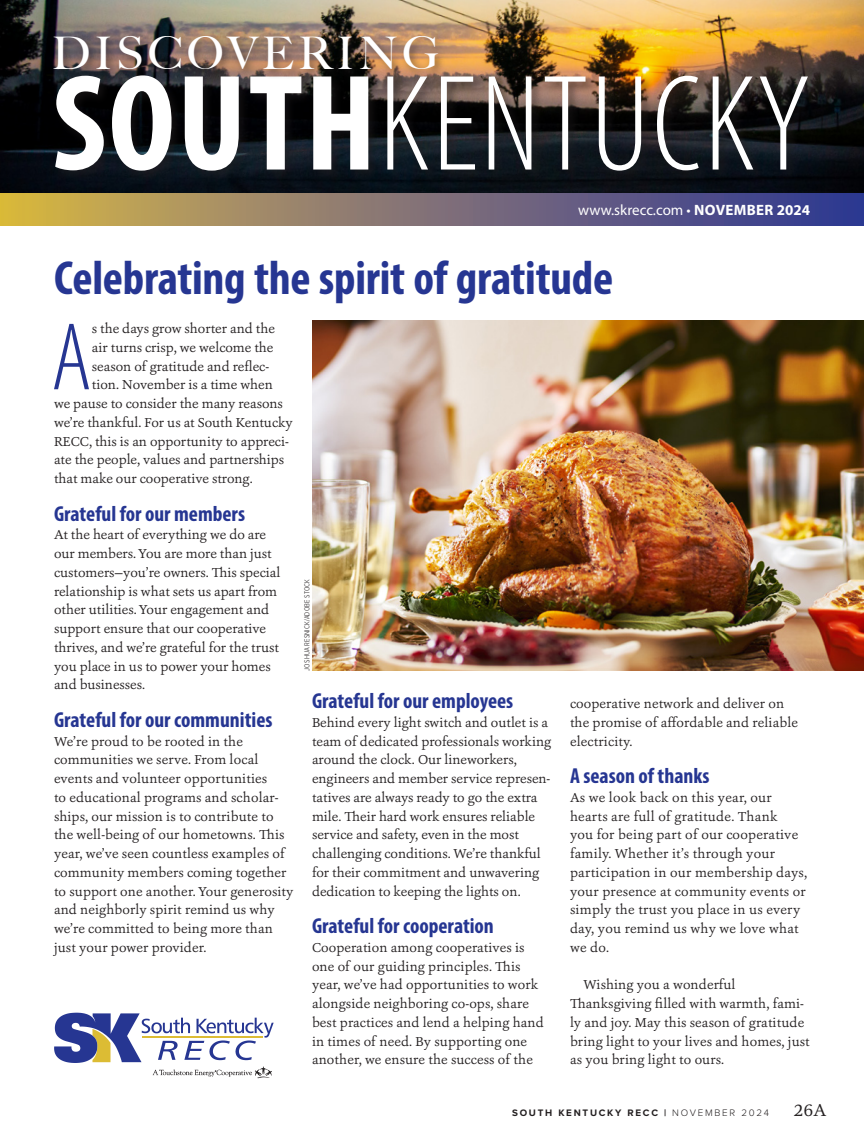
<style>
.page{position:relative;width:864px;height:1134px;background:#fff}
.page>*{position:absolute;margin:0;border:0;box-sizing:border-box;transform-origin:0 0}
.SOUTH_KY_Headline{font:300 condensed 138px "Myriad Pro";letter-spacing:.015em;color:#fff}
.SOUTH_KY_Body_drop_cap{font:300 condensed 96.9px "Myriad Pro";color:#263692}
.SOUTH_KY_Headline-2{font:700 condensed 48px "Myriad Pro";letter-spacing:-.005em;color:#263692}
.SOUTH_KY_Headline-3{font:500 45px "Big Caslon";letter-spacing:.095em;color:#fff}
.SOUTH_KY_Subhead{font:700 condensed 21.75px "Myriad Pro";color:#263692}
.t1{font:18px "Ashbury";color:#231f20}
.t2{font:15px "Myriad Pro";color:#fff}
.SOUTH_KY_Body_NO_Indent{font:13.5px/18.8px "Ashbury";letter-spacing:.01em;color:#231f20}
.SOUTH_KY_Body_drop_cap-2{font:13.5px "Ashbury";color:#231f20}
.SOUTH_KY_Body_Indent{font:13.5px/18.8px "Ashbury";letter-spacing:.01em;color:#231f20}
.t3{font:700 9.75px "Proxima Nova";letter-spacing:.18em;color:#231f20}
.Credit-STOCK{font:300 7.5px "Proxima Nova Cond";letter-spacing:.01em;color:#231f20}
.s1{font-weight:700}
.s2{font-weight:300}
</style>
<div class="page">
<svg style="left:54px;top:1013px;width:220px;height:65px"></svg>
<img style="left:0;top:0;width:864px;height:193px">
<div style="left:53px;top:73px;width:767px;height:110px;background:#231f20;opacity:.5"></div>
<div style="left:51px;top:32px;width:396px;height:48px;background:#231f20;opacity:.5"></div>
<svg style="left:0;top:193px;width:864px;height:33px;background:#817372"></svg>
<img style="left:312px;top:321px;width:552px;height:349px">
<p class="SOUTH_KY_Headline-3" style="left:52px;top:16px;width:389px">DISCOVERING</p>
<p class="SOUTH_KY_Headline" style="left:52px;top:42px;width:760px"><span class="s1">SOUTH</span>KENTUCKY</p>
<p class="t2" style="left:578px;top:201px;width:233px">www.skrecc.com • <span class="s1">NOVEMBER 2024</span></p>
<p class="SOUTH_KY_Headline-2" style="left:54px;top:248px;width:561px">Celebrating the spirit of gratitude</p>
<p class="SOUTH_KY_Body_drop_cap" style="left:51px;top:300px;width:42px">A</p>
<p class="SOUTH_KY_Body_drop_cap-2" style="left:92px;top:320px;width:185px">s the days grow shorter and the</p>
<p class="SOUTH_KY_Body_drop_cap-2" style="left:92px;top:339px;width:183px">air turns crisp, we welcome the</p>
<p class="SOUTH_KY_Body_drop_cap-2" style="left:92px;top:357px;width:179px">season of gratitude and reflec-</p>
<p class="SOUTH_KY_Body_drop_cap-2" style="left:92px;top:376px;width:183px">tion. November is a time when</p>
<p class="SOUTH_KY_Body_drop_cap-2" style="left:54px;top:395px;width:231px">we pause to consider the many reasons</p>
<p class="SOUTH_KY_Body_drop_cap-2" style="left:54px;top:414px;width:240px">we’re thankful. For us at South Kentucky</p>
<p class="SOUTH_KY_Body_drop_cap-2" style="left:54px;top:432px;width:236px">RECC, this is an opportunity to appreci-</p>
<p class="SOUTH_KY_Body_drop_cap-2" style="left:54px;top:451px;width:232px">ate the people, values and partnerships</p>
<p class="SOUTH_KY_Body_drop_cap-2" style="left:54px;top:470px;width:200px">that make our cooperative strong.</p>
<p class="SOUTH_KY_Subhead" style="left:54px;top:500px;width:193px">Grateful for our members</p>
<p class="SOUTH_KY_Body_NO_Indent" style="left:54px;top:525px;width:228px">At the heart of everything we do are our members. You are more than just customers—you’re owners. This special relationship is what sets us apart from other utilities. Your engagement and support ensure that our cooperative thrives, and we’re grateful for the trust you place in us to power your homes and businesses.</p>
<p class="SOUTH_KY_Subhead" style="left:54px;top:706px;width:220px">Grateful for our communities</p>
<p class="SOUTH_KY_Body_NO_Indent" style="left:54px;top:732px;width:241px">We’re proud to be rooted in the communities we serve. From local events and volunteer opportunities<br>to educational programs and scholar&shy;ships, our mission is to contribute to the well-being of our hometowns. This year, we’ve seen countless examples of community members coming together to support one another. Your generosity and neighborly spirit remind us why we’re committed to being more than just your power provider.</p>
<p class="Credit-STOCK" style="left:302px;top:670px;width:93px;rotate:-90deg">JOSHUA RESNICK/ADOBE STOCK</p>
<p class="SOUTH_KY_Subhead" style="left:312px;top:687px;width:203px">Grateful for our employees</p>
<p class="SOUTH_KY_Body_NO_Indent" style="left:312px;top:713px;width:241px">Behind every light switch and outlet is a team of dedicated professionals working around the clock. Our lineworkers, engineers and member service represen&shy;tatives are always ready to go the extra mile. Their hard work ensures reliable service and safety, even in the most challenging conditions. We’re thankful for their commitment and unwavering dedication to keeping the lights on.</p>
<p class="SOUTH_KY_Subhead" style="left:312px;top:912px;width:183px">Grateful for cooperation</p>
<p class="SOUTH_KY_Body_NO_Indent" style="left:312px;top:938px;width:233px">Cooperation among cooperatives is one of our guiding principles. This year, we’ve had opportunities to work alongside neighboring co-ops, share best practices and lend a helping hand in times of need. By supporting one another, we ensure the success of the</p>
<p class="SOUTH_KY_Body_NO_Indent" style="left:570px;top:694px;width:230px">cooperative network and deliver on the promise of affordable and reliable electricity.</p>
<p class="SOUTH_KY_Subhead" style="left:570px;top:762px;width:141px">A season of thanks</p>
<p class="SOUTH_KY_Body_NO_Indent" style="left:570px;top:788px;width:239px">As we look back on this year, our hearts are full of gratitude. Thank<br>you for being part of our cooperative family. Whether it’s through your participation in our membership days, your presence at community events or simply the trust you place in us every day, you remind us why we love what we do.</p>
<p class="SOUTH_KY_Body_Indent" style="left:570px;top:975px;width:241px;text-indent:14px">Wishing you a wonderful Thanksgiving filled with warmth, fami&shy;ly and joy. May this season of gratitude bring light to your lives and homes, just as you bring light to ours.</p>
<p class="t3" style="left:512px;top:1106px;width:259px">SOUTH KENTUCKY RECC | <span class="s2">NOVEMBER 2024</span></p>
<h3 class="t1" style="left:794px;top:1099px;width:34px">26A</h3>
</div>
